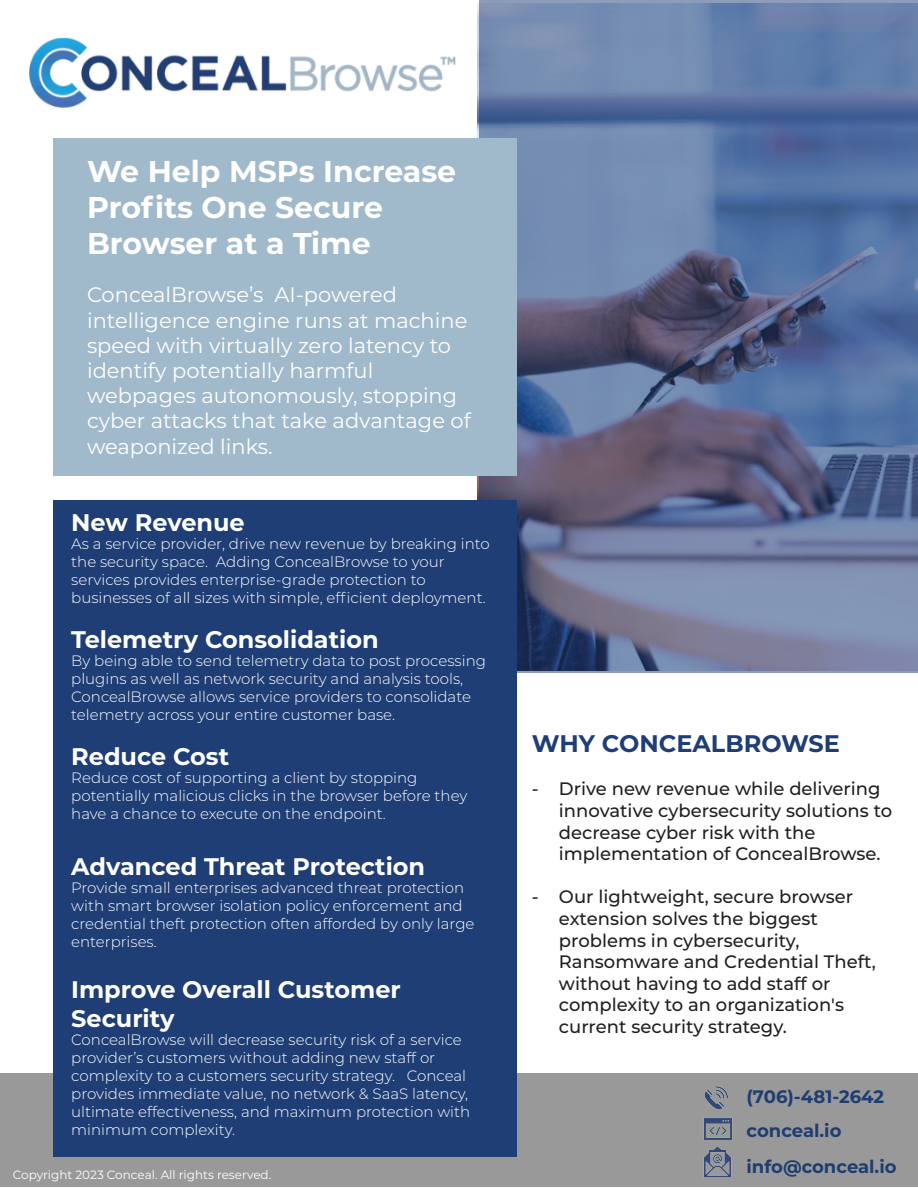
<style>
.page{position:relative;width:918px;height:1188px;background:#fff}
.page>*{position:absolute;margin:0;border:0;box-sizing:border-box;transform-origin:0 0}
.t1{font:700 30px/36px "Montserrat";color:#fff}
.t2{font:700 24px/28.8px "Montserrat";color:#fff}
.t3{font:700 24px "Montserrat";color:#1e3e75}
.t4{font:21px/25.2px "Montserrat";color:#fff}
.t5{font:500 18px/21.6px "Montserrat";color:#231f20}
.t6{font:700 18px/34.2px "Montserrat";color:#1e3d72}
.t7{font:300 15px/18px "Montserrat";color:#fff}
.t8{font:12px "Montserrat";color:#fff}
</style>
<div class="page">
<div style="left:0;top:1073px;width:918px;height:114px;background:#999"></div>
<svg style="left:479px;top:0;width:439px;height:673px;background:#62739a"></svg>
<div style="left:54px;top:138px;width:463px;height:337px;background:#a0bacc"></div>
<div style="left:54px;top:500px;width:463px;height:657px;background:#1e3e75"></div>
<img style="left:703px;top:1118px;width:30px;height:60px">
<img style="left:705px;top:1086px;width:23px;height:23px">
<img style="left:29px;top:37px;width:427px;height:71px">
<h1 class="t1" style="left:87px;top:152px;width:371px">We Help MSPs Increase<br>Profits One Secure<br>Browser at a Time</h1>
<h3 class="t4" style="left:87px;top:282px;width:385px">ConcealBrowse’s AI-powered intelligence engine runs at machine speed with virtually zero latency to identify potentially harmful webpages autonomously, stopping cyber attacks that take advantage of weaponized links.</h3>
<h2 class="t2" style="left:71px;top:507px;width:175px">New Revenue</h2>
<p class="t7" style="left:71px;top:534px;width:420px">As a service provider, drive new revenue by breaking into the security space. Adding ConcealBrowse to your services provides enterprise-grade protection to businesses of all sizes with simple, efficient deployment.</p>
<h2 class="t2" style="left:71px;top:624px;width:309px">Telemetry Consolidation</h2>
<p class="t7" style="left:71px;top:651px;width:416px">By being able to send telemetry data to post processing plugins as well as network security and analysis tools, ConcealBrowse allows service providers to consolidate telemetry across your entire customer base.</p>
<h2 class="t2" style="left:71px;top:740px;width:159px">Reduce Cost</h2>
<p class="t7" style="left:71px;top:768px;width:398px">Reduce cost of supporting a client by stopping potentially malicious clicks in the browser before they have a chance to execute on the endpoint.</p>
<h2 class="t2" style="left:71px;top:851px;width:355px">Advanced Threat Protection</h2>
<p class="t7" style="left:71px;top:878px;width:405px">Provide small enterprises advanced threat protection with smart browser isolation policy enforcement and credential theft protection often afforded by only large enterprises.</p>
<h2 class="t2" style="left:71px;top:974px;width:331px">Improve Overall Customer<br>Security</h2>
<p class="t7" style="left:71px;top:1030px;width:401px">ConcealBrowse will decrease security risk of a service provider’s customers without adding new staff or complexity to a customers security strategy. Conceal provides immediate value, no network &amp; SaaS latency, ultimate effectiveness, and maximum protection with minimum complexity.</p>
<p class="t8" style="left:13px;top:1167px;width:260px">Copyright 2023 Conceal. All rights reserved.</p>
<h2 class="t3" style="left:532px;top:726px;width:310px">WHY CONCEALBROWSE</h2>
<p class="t5" style="left:559px;top:778px;width:335px;text-indent:-27px">- Drive new revenue while delivering innovative cybersecurity solutions to decrease cyber risk with the implementation of ConcealBrowse.</p>
<p class="t5" style="left:559px;top:886px;width:318px;text-indent:-27px">- Our lightweight, secure browser extension solves the biggest problems in cybersecurity,<br>Ransomware and Credential Theft, without having to add staff or complexity to an organization's current security strategy.</p>
<p class="t6" style="left:747px;top:1078px;width:139px">(706)-481-2642 conceal.io</p>
<p class="t6" style="left:747px;top:1149px;width:152px">info@conceal.io</p>
</div>
